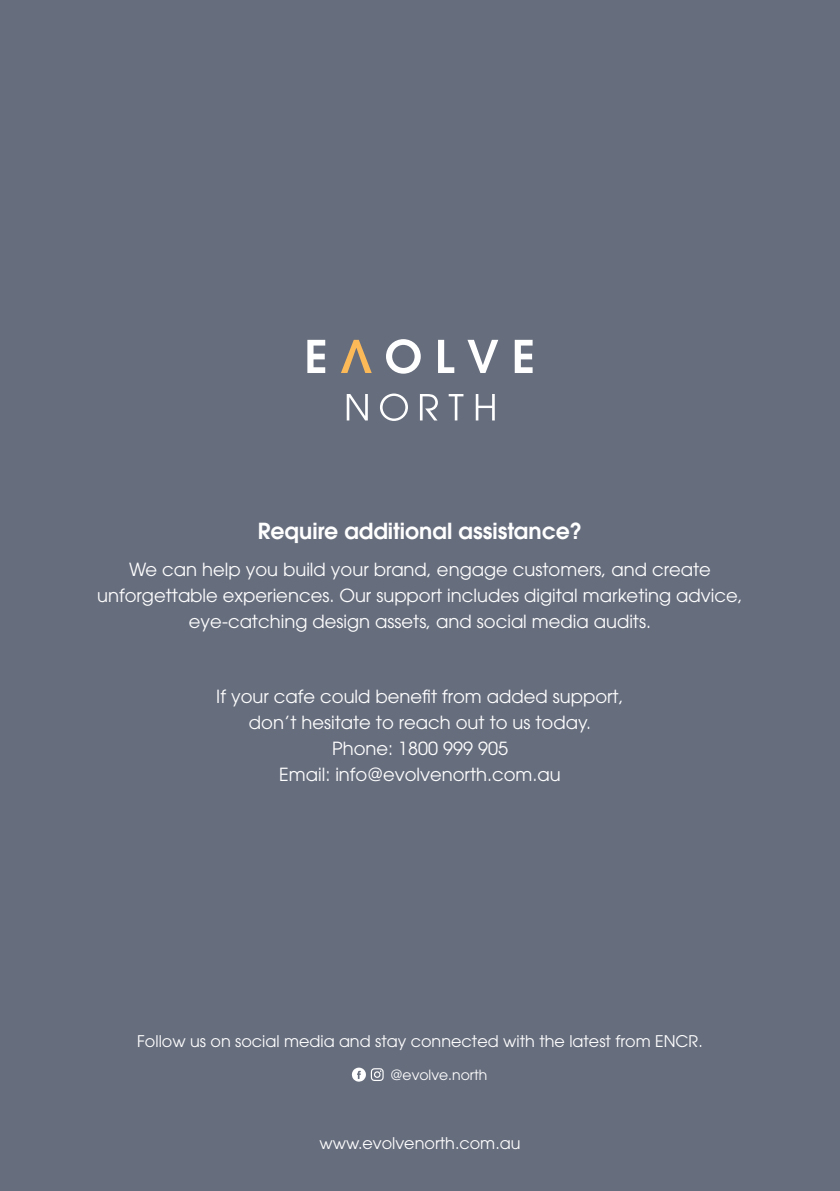
<style>
.page{position:relative;width:840px;height:1191px;background:#fff}
.page>*{position:absolute;margin:0;border:0;box-sizing:border-box;transform-origin:0 0}
.Small_Heading{font:600 22px "ITC Avant Garde Std";color:#fff}
.Body_Text{font:18px/26px "ITC Avant Garde Std";color:#fff;text-align:center}
.Body_Text-2{font:16px "ITC Avant Garde Std";color:#fff}
.t1{font:14px "ITC Avant Garde Std";color:#fff}
</style>
<div class="page">
<div style="left:0;top:0;width:839px;height:1191px;background:#666d7d"></div>
<svg style="left:307px;top:340px;width:18px;height:33px"></svg>
<svg style="left:341px;top:340px;width:30px;height:33px"></svg>
<svg style="left:386px;top:339px;width:34px;height:35px"></svg>
<svg style="left:438px;top:340px;width:16px;height:33px"></svg>
<svg style="left:467px;top:340px;width:31px;height:33px"></svg>
<svg style="left:514px;top:340px;width:18px;height:33px"></svg>
<svg style="left:346px;top:394px;width:21px;height:26px"></svg>
<svg style="left:380px;top:393px;width:28px;height:28px"></svg>
<svg style="left:419px;top:394px;width:18px;height:26px"></svg>
<svg style="left:448px;top:394px;width:15px;height:26px"></svg>
<svg style="left:475px;top:394px;width:19px;height:26px"></svg>
<svg style="left:351px;top:1067px;width:32px;height:15px"></svg>
<p class="Small_Heading" style="left:257px;top:516px;width:326px">Require additional assistance?</p>
<p class="Body_Text" style="left:97px;top:556px;width:646px">We can help you build your brand, engage customers, and create unforgettable experiences. Our support includes digital marketing advice, eye-catching design assets, and social media audits.</p>
<p class="Body_Text" style="left:216px;top:683px;width:408px">If your cafe could benefit from added support, don’t hesitate to reach out to us today.<br>Phone: 1800 999 905<br>Email: info@evolvenorth.com.au</p>
<p class="Body_Text-2" style="left:137px;top:1031px;width:566px">Follow us on social media and stay connected with the latest from ENCR.</p>
<p class="t1" style="left:390px;top:1066px;width:98px">@evolve.north</p>
<p class="Body_Text-2" style="left:319px;top:1133px;width:202px">www.evolvenorth.com.au</p>
</div>
